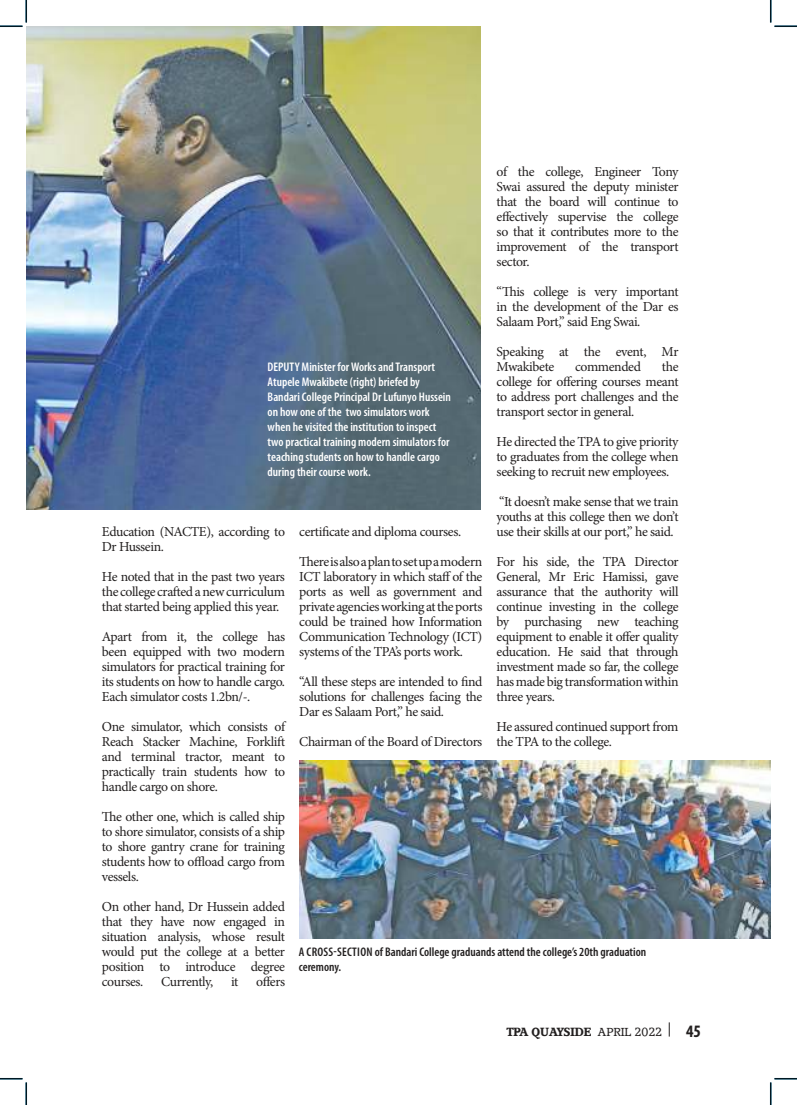
<style>
.page{position:relative;width:797px;height:1105px;background:#fff}
.page>*{position:absolute;margin:0;border:0;box-sizing:border-box;transform-origin:0 0}
.t1{font:700 condensed 17.5px "Myriad Pro";color:#221f1f}
.t2{font:13.75px/15px "Minion Pro";letter-spacing:-.03em;color:#221f1f;text-align:justify}
.t3{font:600 condensed 12.5px/15px "Myriad Pro";color:#fff}
.t4{font:600 condensed 12.5px/15px "Myriad Pro";color:#221f1f}
.t5{font:700 11.25px "Accolade";color:#221f1f}
.s1{font-family:"Accolade Serial";font-weight:400}
</style>
<div class="page">
<svg style="left:669px;top:1022px;width:1px;height:14px"></svg>
<img style="left:26px;top:26px;width:455px;height:484px">
<img style="left:299px;top:760px;width:471px;height:179px">
<svg style="left:0;top:0;width:27px;height:27px"></svg>
<svg style="left:0;top:1078px;width:27px;height:27px"></svg>
<svg style="left:770px;top:0;width:27px;height:27px"></svg>
<svg style="left:770px;top:1078px;width:27px;height:27px"></svg>
<p class="t2" style="left:496px;top:166px;width:183px">of the college, Engineer Tony Swai assured the deputy minister that the board will continue to effectively supervise the college so that it contributes more to the improvement of the transport sector.</p>
<p class="t2" style="left:496px;top:286px;width:183px">“This college is very important in the development of the Dar es Salaam Port,” said Eng Swai.</p>
<p class="t2" style="left:496px;top:346px;width:183px">Speaking at the event, Mr<br>Mwakibete</p>
<p class="t2" style="left:496px;top:361px;width:183px;text-indent:165px">the college for offering courses meant to address port challenges and the transport sector in general.</p>
<p class="t2" style="left:496px;top:436px;width:183px">He directed the TPA to give priority to graduates from the college when seeking to recruit new employees.</p>
<p class="t2" style="left:496px;top:496px;width:183px">“It doesn’t make sense that we train youths at this college then we don’t use their skills at our port,” he said.</p>
<p class="t2" style="left:496px;top:556px;width:183px">For his side, the TPA Director General, Mr Eric Hamissi, gave assurance that the authority will continue investing in the college by purchasing new teaching equipment to enable it offer quality education. He said that through investment made so far, the college has made big transformation within three years.</p>
<p class="t2" style="left:496px;top:721px;width:183px">He assured continued support from the TPA to the college.</p>
<p class="t2" style="left:575px;top:361px;width:67px">commended</p>
<p class="t3" style="left:268px;top:361px;width:185px">DEPUTY Minister for Works and Transport Atupele Mwakibete (right) briefed by Bandari College Principal Dr Lufunyo Hussein on how one of the two simulators work when he visited the institution to inspect two practical training modern simulators for teaching students on how to handle cargo during their course work.</p>
<p class="t2" style="left:102px;top:526px;width:185px">Education (NACTE), according to<br>Dr Hussein.</p>
<p class="t2" style="left:102px;top:571px;width:185px">He noted that in the past two years the college crafted a new curriculum that started being applied this year.</p>
<p class="t2" style="left:102px;top:631px;width:185px">Apart from it, the college has been equipped with two modern simulators for practical training for its students on how to handle cargo.<br>Each simulator costs 1.2bn/-.</p>
<p class="t2" style="left:102px;top:721px;width:185px">One simulator, which consists of Reach Stacker Machine, Forklift and terminal tractor, meant to practically train students how to handle cargo on shore.</p>
<p class="t2" style="left:102px;top:811px;width:185px">The other one, which is called ship to shore simulator, consists of a ship to shore gantry crane for training students how to offload cargo from vessels.</p>
<p class="t2" style="left:102px;top:901px;width:185px">On other hand, Dr Hussein added that they have now engaged in situation analysis, whose result would put the college at a better position to introduce degree courses.</p>
<p class="t2" style="left:299px;top:518px;width:185px;line-height:30px">certificate and diploma courses.<br>There is also a plan to set up a modern</p>
<p class="t2" style="left:299px;top:571px;width:185px">ICT laboratory in which staff of the ports as well as government and private agencies working at the ports could be trained how Information Communication Technology (ICT) systems of the TPA’s ports work.</p>
<p class="t2" style="left:299px;top:676px;width:185px">“All these steps are intended to find solutions for challenges facing the Dar es Salaam Port,” he said.</p>
<p class="t2" style="left:299px;top:736px;width:185px">Chairman of the Board of Directors</p>
<p class="t4" style="left:299px;top:946px;width:349px">A CROSS-SECTION of Bandari College graduands attend the college’s 20th graduation ceremony.</p>
<p class="t2" style="left:161px;top:976px;width:54px">Currently,</p>
<p class="t2" style="left:231px;top:976px;width:9px">it</p>
<p class="t2" style="left:256px;top:976px;width:30px">offers</p>
<p class="t5" style="left:507px;top:1024px;width:157px">TPA QUAYSIDE <span class="s1">APRIL 2022</span></p>
<p class="t1" style="left:686px;top:1020px;width:16px">45</p>
</div>
